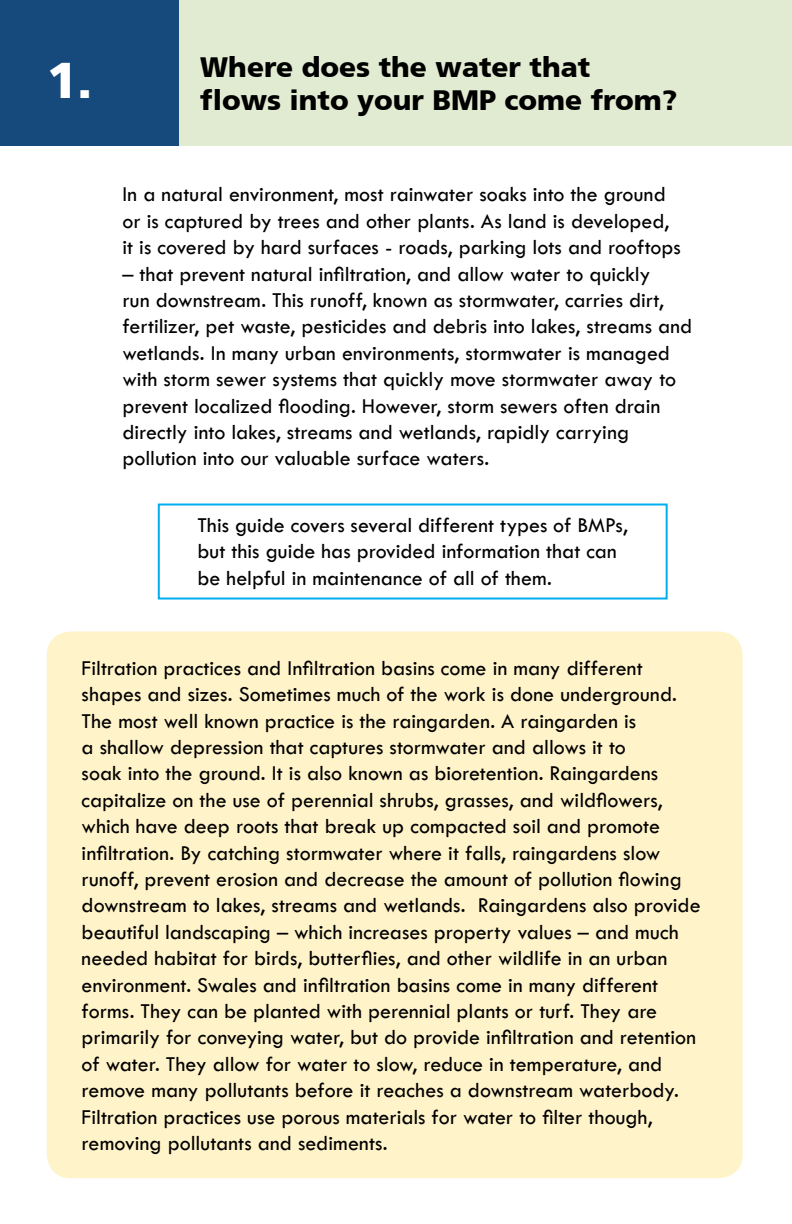
<style>
.page{position:relative;width:792px;height:1224px;background:#fff}
.page>*{position:absolute;margin:0;border:0;box-sizing:border-box;transform-origin:0 0}
.t1{font:900 50px "Frutiger";color:#fff}
.t2{font:900 28px/33.6px "Frutiger";color:#000}
.t3{font:22px/26.4px "Tw Cen";color:#000}
</style>
<div class="page">
<div style="left:0;top:0;width:792px;height:145px;background:#e1ebd1"></div>
<div style="left:47px;top:632px;width:696px;height:546px;background:#fff3c9;border-radius:24px"></div>
<div style="left:0;top:0;width:179px;height:145px;background:#174a7c"></div>
<div style="left:158px;top:504px;width:510px;height:96px;border:2px solid #00aeef"></div>
<h1 class="t1" style="left:47px;top:50px;width:74px">XX</h1>
<p class="t2" style="left:200px;top:50px;width:479px">Where does the water that flows into your BMP come from?</p>
<h1 class="t1" style="left:47px;top:50px;width:47px">1.</h1>
<p class="t3" style="left:122px;top:181px;width:560px">In a natural environment, most rainwater soaks into the ground or is captured by trees and other plants. As land is developed, it is covered by hard surfaces - roads, parking lots and rooftops</p>
<p class="t3" style="left:122px;top:260px;width:571px">– that prevent natural infiltration, and allow water to quickly<br>run downstream. This runoff, known as stormwater, carries dirt, fertilizer, pet waste, pesticides and debris into lakes, streams and wetlands. In many urban environments, stormwater is managed with storm sewer systems that quickly move stormwater away to prevent localized flooding. However, storm sewers often drain directly into lakes, streams and wetlands, rapidly carrying pollution into our valuable surface waters.</p>
<p class="t3" style="left:197px;top:512px;width:432px">This guide covers several different types of BMPs, but this guide has provided information that can be helpful in maintenance of all of them.</p>
<p class="t3" style="left:82px;top:655px;width:621px">Filtration practices and Infiltration basins come in many different shapes and sizes. Sometimes much of the work is done underground.<br>The most well known practice is the raingarden. A raingarden is<br>a shallow depression that captures stormwater and allows it to<br>soak into the ground. It is also known as bioretention. Raingardens capitalize on the use of perennial shrubs, grasses, and wildflowers, which have deep roots that break up compacted soil and promote infiltration. By catching stormwater where it falls, raingardens slow runoff, prevent erosion and decrease the amount of pollution flowing downstream to lakes, streams and wetlands. Raingardens also provide beautiful landscaping – which increases property values – and much needed habitat for birds, butterflies, and other wildlife in an urban environment. Swales and infiltration basins come in many different forms. They can be planted with perennial plants or turf. They are primarily for conveying water, but do provide infiltration and retention of water. They allow for water to slow, reduce in temperature, and remove many pollutants before it reaches a downstream waterbody.<br>Filtration practices use porous materials for water to filter though, removing pollutants and sediments.</p>
</div>
